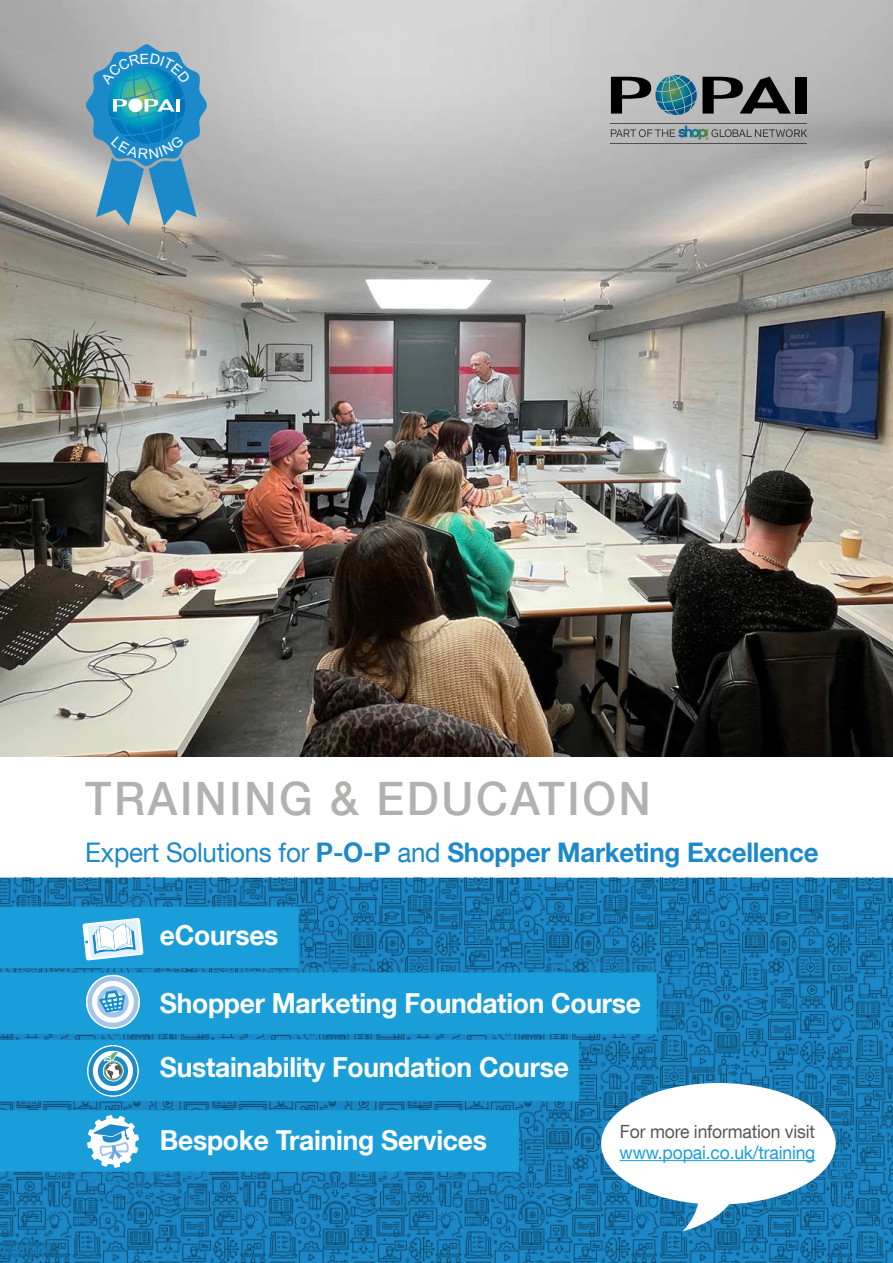
<style>
.page{position:relative;width:893px;height:1263px;background:#fff}
.page>*{position:absolute;margin:0;border:0;box-sizing:border-box;transform-origin:0 0}
.t1{font:500 46.05px "Helvetica Neue LT Com";letter-spacing:.06em;color:#b1b1b0;scale:.96 1}
.t2{font:700 27.6px "Helvetica Neue LT Com";letter-spacing:-.01em;color:#fff;scale:.96 1}
.t3{font:700 27px "Helvetica Neue LT Com";letter-spacing:-.01em;color:#1c8aca;scale:.96 1}
.t4{font:18.3px "Helvetica Neue LT Com";letter-spacing:-.01em;color:#1a9eda;scale:.96 1}
.t5{font:18.3px "Helvetica Neue LT Com";letter-spacing:-.01em;color:#575756;scale:.96 1}
.s1{font-weight:400}
</style>
<div class="page">
<img style="left:0;top:0;width:893px;height:756px">
<img style="left:0;top:878px;width:893px;height:385px">
<div style="left:0;top:907px;width:299px;height:61px;background:#1a9eda"></div>
<div style="left:0;top:972px;width:657px;height:62px;background:#1a9eda"></div>
<div style="left:0;top:1110px;width:519px;height:61px;background:#1a9eda"></div>
<svg style="left:611px;top:126px;width:196px;height:14px;background:#979d9d"></svg>
<div style="left:796px;top:77px;width:11px;height:37px;background:#000"></div>
<hr style="left:611px;top:123px;width:196px;height:1px;background:#706f6f">
<hr style="left:611px;top:143px;width:196px;height:1px;background:#706f6f">
<svg style="left:611px;top:75px;width:180px;height:40px;background:#667477"></svg>
<svg style="left:82px;top:918px;width:61px;height:42px;background:#bae0f3"></svg>
<svg style="left:86px;top:975px;width:54px;height:54px"></svg>
<svg style="left:87px;top:1115px;width:52px;height:53px"></svg>
<svg style="left:601px;top:1083px;width:235px;height:148px"></svg>
<hr style="left:620px;top:1160px;width:195px;height:1px;background:#1a9eda">
<div style="left:0;top:1040px;width:579px;height:61px;background:#1a9eda"></div>
<svg style="left:87px;top:1045px;width:52px;height:52px"></svg>
<svg style="left:86px;top:44px;width:121px;height:182px;background:#589ebf"></svg>
<p class="t1" style="left:85px;top:770px;width:590px">TRAINING &amp; EDUCATION</p>
<p class="t3" style="left:85px;top:835px;width:765px"><span class="s1">Expert Solutions for</span> P-O-P <span class="s1">and</span> Shopper Marketing Excellence</p>
<p class="t2" style="left:160px;top:917px;width:125px">eCourses</p>
<p class="t2" style="left:160px;top:986px;width:503px">Shopper Marketing Foundation Course</p>
<p class="t2" style="left:160px;top:1050px;width:427px">Sustainability Foundation Course</p>
<p class="t2" style="left:160px;top:1123px;width:342px">Bespoke Training Services</p>
<p class="t5" style="left:620px;top:1120px;width:205px">For more information visit</p>
<p class="t4" style="left:620px;top:1141px;width:205px">www.popai.co.uk/training</p>
</div>
